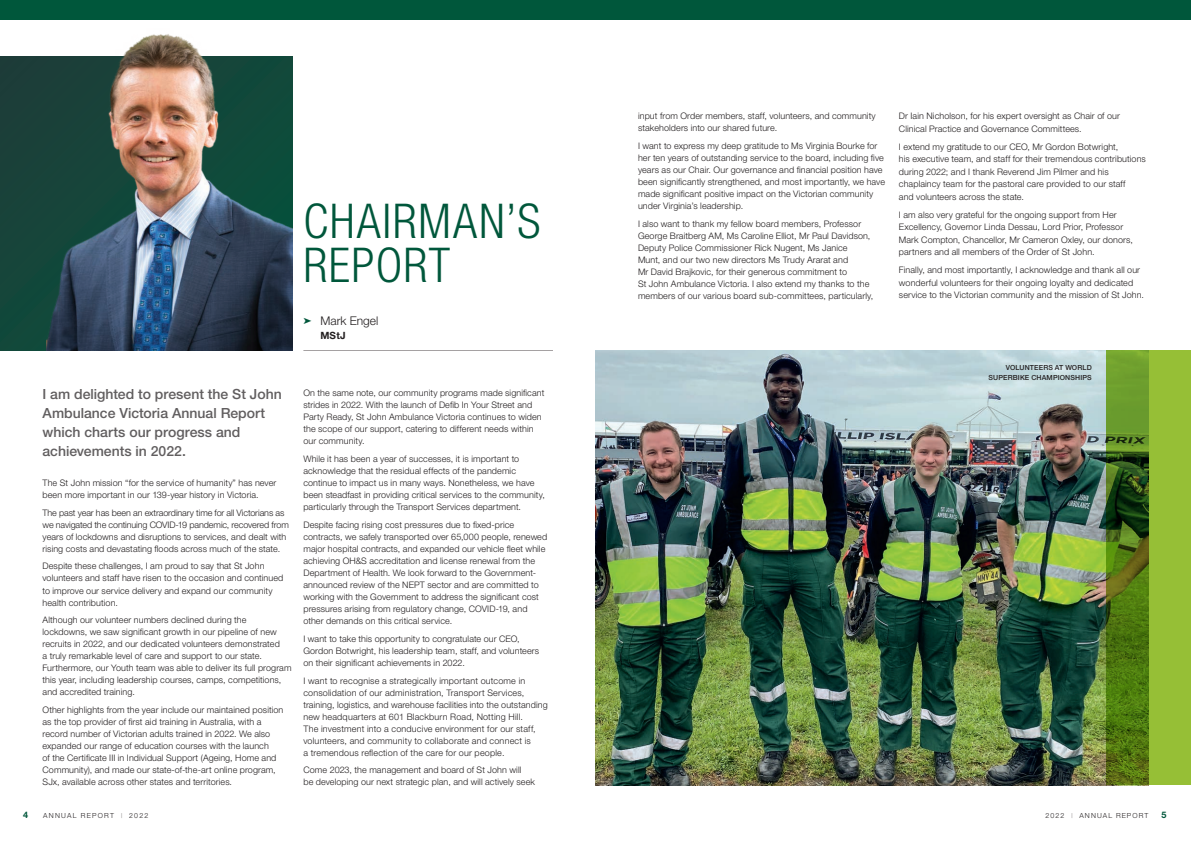
<style>
.page{position:relative;width:1191px;height:842px;background:#fff}
.page>*{position:absolute;margin:0;border:0;box-sizing:border-box;transform-origin:0 0}
.t1{font:300 condensed 48px/44px "Helvetica Neue LT";letter-spacing:.03em;color:#00573b}
.t2{font:500 14px/19px "Helvetica Neue LT";color:#615e5f}
.t3{font:300 12px "Helvetica Neue LT";color:#231f20}
.t4{font:700 10px "Helvetica Neue LT";color:#231f20}
.t5{font:300 9px/12px "Helvetica Neue LT";letter-spacing:.01em;color:#231f20}
.t6{font:700 9px "Helvetica Neue LT";color:#00573b}
.t7{font:500 7px/10px "Helvetica Neue LT";letter-spacing:.02em;color:#231f20;text-align:right}
.t8{font:300 7px "Helvetica Neue LT";letter-spacing:.16em;color:#231f20}
.s1{color:#00573b}
.s2{font-weight:700;font-size:5px;color:#a5a1a2}
</style>
<div class="page">
<div style="left:0;top:57px;width:292px;height:294px;background:#18433a"></div>
<img style="left:595px;top:351px;width:511px;height:434px">
<svg style="left:1106px;top:351px;width:85px;height:434px;background:#719826"></svg>
<img style="left:47px;top:34px;width:245px;height:317px">
<div style="left:0;top:0;width:595px;height:20px;background:#00573b"></div>
<div style="left:595px;top:0;width:596px;height:20px;background:#00573b"></div>
<hr style="left:303px;top:350px;width:250px;height:1px;background:#a5a1a2">
<h1 class="t1" style="left:303px;top:199px;width:239px">CHAIRMAN’S<br>REPORT</h1>
<h3 class="t3" style="left:303px;top:313px;width:77px"><span class="s1">➤</span> Mark Engel</h3>
<p class="t4" style="left:320px;top:329px;width:27px">MStJ</p>
<h2 class="t2" style="left:43px;top:384px;width:241px">I am delighted to present the St John<br>Ambulance Victoria Annual Report which charts our progress and achievements in 2022.</h2>
<p class="t5" style="left:43px;top:476px;width:235px">The St John mission “for the service of humanity” has never been more important in our 139-year history in Victoria.</p>
<p class="t5" style="left:43px;top:506px;width:248px">The past year has been an extraordinary time for all Victorians as we navigated the continuing COVID-19 pandemic, recovered from years of lockdowns and disruptions to services, and dealt with rising costs and devastating floods across much of the state.</p>
<p class="t5" style="left:43px;top:560px;width:242px">Despite these challenges, I am proud to say that St John volunteers and staff have risen to the occasion and continued to improve our service delivery and expand our community health contribution.</p>
<p class="t5" style="left:43px;top:614px;width:250px">Although our volunteer numbers declined during the lockdowns, we saw significant growth in our pipeline of new recruits in 2022, and our dedicated volunteers demonstrated<br>a truly remarkable level of care and support to our state.<br>Furthermore, our Youth team was able to deliver its full program this year, including leadership courses, camps, competitions, and accredited training.</p>
<p class="t5" style="left:43px;top:704px;width:242px">Other highlights from the year include our maintained position as the top provider of first aid training in Australia, with a record number of Victorian adults trained in 2022. We also expanded our range of education courses with the launch<br>of the Certificate III in Individual Support (Ageing, Home and Community), and made our state-of-the-art online program, SJx, available across other states and territories.</p>
<p class="t5" style="left:303px;top:387px;width:242px">On the same note, our community programs made significant strides in 2022. With the launch of Defib In Your Street and Party Ready, St John Ambulance Victoria continues to widen the scope of our support, catering to different needs within our community.</p>
<p class="t5" style="left:303px;top:453px;width:243px">While it has been a year of successes, it is important to acknowledge that the residual effects of the pandemic continue to impact us in many ways. Nonetheless, we have been steadfast in providing critical services to the community, particularly through the Transport Services department.</p>
<p class="t5" style="left:303px;top:518px;width:245px">Despite facing rising cost pressures due to fixed-price contracts, we safely transported over 65,000 people, renewed major hospital contracts, and expanded our vehicle fleet while achieving OH&amp;S accreditation and license renewal from the Department of Health. We look forward to the Government&shy;announced review of the NEPT sector and are committed to working with the Government to address the significant cost pressures arising from regulatory change, COVID-19, and other demands on this critical service.</p>
<p class="t5" style="left:303px;top:632px;width:237px">I want to take this opportunity to congratulate our CEO,<br>Gordon Botwright, his leadership team, staff, and volunteers on their significant achievements in 2022.</p>
<p class="t5" style="left:303px;top:674px;width:246px">I want to recognise a strategically important outcome in consolidation of our administration, Transport Services, training, logistics, and warehouse facilities into the outstanding new headquarters at 601 Blackburn Road, Notting Hill.<br>The investment into a conducive environment for our staff, volunteers, and community to collaborate and connect is<br>a tremendous reflection of the care for our people.</p>
<p class="t5" style="left:303px;top:764px;width:233px">Come 2023, the management and board of St John will<br>be developing our next strategic plan, and will actively seek</p>
<p class="t5" style="left:638px;top:110px;width:239px">input from Order members, staff, volunteers, and community stakeholders into our shared future.</p>
<p class="t5" style="left:638px;top:140px;width:248px">I want to express my deep gratitude to Ms Virginia Bourke for her ten years of outstanding service to the board, including five years as our Chair. Our governance and financial position have been significantly strengthened, and most importantly, we have made significant positive impact on the Victorian community under Virginia’s leadership.</p>
<p class="t5" style="left:638px;top:217px;width:237px">I also want to thank my fellow board members, Professor George Braitberg AM, Ms Caroline Elliot, Mr Paul Davidson, Deputy Police Commissioner Rick Nugent, Ms Janice<br>Munt, and our two new directors Ms Trudy Ararat and<br>Mr David Brajkovic, for their generous commitment to<br>St John Ambulance Victoria. I also extend my thanks to the members of our various board sub-committees, particularly,</p>
<p class="t5" style="left:899px;top:109px;width:222px;line-height:12.5px">Dr Iain Nicholson, for his expert oversight as Chair of our<br>Clinical Practice and Governance Committees.</p>
<p class="t5" style="left:899px;top:140px;width:248px;line-height:12.5px">I extend my gratitude to our CEO, Mr Gordon Botwright,<br>his executive team, and staff for their tremendous contributions during 2022; and I thank Reverend Jim Pilmer and his chaplaincy team for the pastoral care provided to our staff<br>and volunteers across the state.</p>
<p class="t5" style="left:899px;top:208px;width:235px;line-height:12.5px">I am also very grateful for the ongoing support from Her Excellency, Governor Linda Dessau, Lord Prior, Professor Mark Compton, Chancellor, Mr Cameron Oxley, our donors, partners and all members of the Order of St John.</p>
<p class="t5" style="left:899px;top:264px;width:247px;line-height:12.5px">Finally, and most importantly, I acknowledge and thank all our wonderful volunteers for their ongoing loyalty and dedicated service to the Victorian community and the mission of St John.</p>
<p class="t7" style="left:988px;top:363px;width:105px">VOLUNTEERS AT WORLD<br>SUPERBIKE CHAMPIONSHIPS</p>
<p class="t6" style="left:23px;top:809px;width:7px">4</p>
<p class="t8" style="left:43px;top:811px;width:107px">ANNUAL REPORT <span class="s2">|</span> 2022</p>
<p class="t8" style="left:1045px;top:811px;width:104px">2022 <span class="s2">|</span> ANNUAL REPORT</p>
<p class="t6" style="left:1161px;top:809px;width:7px">5</p>
</div>
